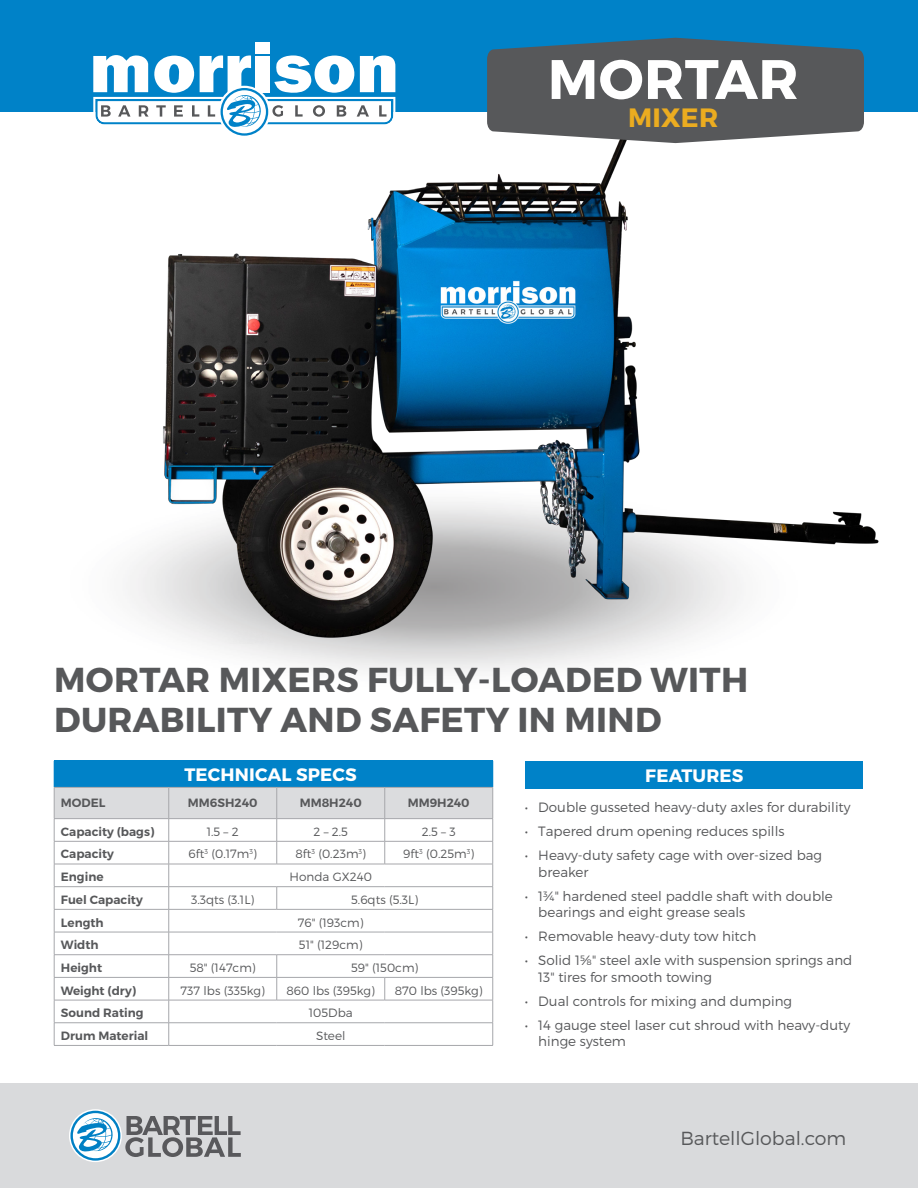
<style>
.page{position:relative;width:918px;height:1188px;background:#fff}
.page>*{position:absolute;margin:0;border:0;box-sizing:border-box;transform-origin:0 0}
.SPEC_SHEET_-_title{font:700 55.5px "Montserrat";letter-spacing:.01em;color:#fff}
.SPEC_SHEET_-_head{font:700 34.5px/39.8px "Montserrat";letter-spacing:.01em;color:#57585a}
.SPEC_SHEET_-_subtitl{font:700 26.55px "Montserrat";letter-spacing:.01em;color:#ebac20}
.SPEC_SHEET_-_head-2{font:300 18.9px "Montserrat";color:#57585a}
.t1{font:700 18px "Montserrat";letter-spacing:.01em;color:#fff}
.t2{font:300 13.5px/16.5px "Montserrat";color:#57585a}
.SPECS_TABLE_2{font:300 12px "Montserrat";color:#57585a}
.SPECS_TABLE_-_1{font:600 12px "Montserrat";color:#57585a}
</style>
<div class="page">
<img style="left:148px;top:143px;width:731px;height:501px">
<div style="left:0;top:0;width:918px;height:112px;background:#0082c8"></div>
<svg style="left:487px;top:38px;width:377px;height:105px;background:#5b6369"></svg>
<hr style="left:54px;top:760px;width:115px;height:1px;background:#0082c8">
<hr style="left:169px;top:760px;width:108px;height:1px;background:#0082c8">
<hr style="left:277px;top:760px;width:108px;height:1px;background:#0082c8">
<hr style="left:385px;top:760px;width:108px;height:1px;background:#0082c8">
<svg style="left:54px;top:761px;width:439px;height:284px"></svg>
<hr style="left:54px;top:1045px;width:115px;height:1px;background:#a6a7ab">
<hr style="left:169px;top:1045px;width:108px;height:1px;background:#a6a7ab">
<hr style="left:277px;top:1045px;width:108px;height:1px;background:#a6a7ab">
<hr style="left:385px;top:1045px;width:108px;height:1px;background:#a6a7ab">
<div style="left:0;top:1083px;width:918px;height:105px;background:#d9dadc"></div>
<svg style="left:70px;top:1111px;width:171px;height:50px"></svg>
<div style="left:256px;top:42px;width:14px;height:12px;background:#fff"></div>
<svg style="left:93px;top:55px;width:302px;height:81px"></svg>
<div style="left:526px;top:761px;width:337px;height:28px;background:#0082c8"></div>
<p class="SPEC_SHEET_-_title" style="left:548px;top:45px;width:252px">MORTAR</p>
<p class="SPEC_SHEET_-_subtitl" style="left:628px;top:102px;width:92px">MIXER</p>
<p class="SPEC_SHEET_-_head" style="left:54px;top:661px;width:696px">MORTAR MIXERS FULLY-LOADED WITH<br>DURABILITY AND SAFETY IN MIND</p>
<p class="t1" style="left:184px;top:764px;width:174px">TECHNICAL SPECS</p>
<p class="SPECS_TABLE_-_1" style="left:61px;top:796px;width:46px">MODEL</p>
<p class="SPECS_TABLE_-_1" style="left:188px;top:796px;width:71px">MM6SH240</p>
<p class="SPECS_TABLE_-_1" style="left:300px;top:796px;width:64px">MM8H240</p>
<p class="SPECS_TABLE_-_1" style="left:408px;top:796px;width:63px">MM9H240</p>
<p class="SPECS_TABLE_-_1" style="left:61px;top:824px;width:95px">Capacity (bags)</p>
<p class="SPECS_TABLE_2" style="left:207px;top:824px;width:34px">1.5 – 2</p>
<p class="SPECS_TABLE_2" style="left:313px;top:824px;width:36px">2 – 2.5</p>
<p class="SPECS_TABLE_2" style="left:422px;top:824px;width:33px">2.5 – 3</p>
<p class="SPECS_TABLE_-_1" style="left:61px;top:847px;width:55px">Capacity</p>
<p class="SPECS_TABLE_2" style="left:189px;top:847px;width:70px">6ft<sup>3</sup> (0.17m<sup>3</sup> )</p>
<p class="SPECS_TABLE_2" style="left:295px;top:847px;width:72px">8ft<sup>3</sup> (0.23 m<sup>3</sup> )</p>
<p class="SPECS_TABLE_2" style="left:403px;top:847px;width:72px">9ft<sup>3</sup> (0.25m<sup>3</sup> )</p>
<p class="SPECS_TABLE_-_1" style="left:61px;top:869px;width:44px">Engine</p>
<p class="SPECS_TABLE_2" style="left:290px;top:870px;width:84px">Honda GX240</p>
<p class="SPECS_TABLE_-_1" style="left:61px;top:892px;width:83px">Fuel Capacity</p>
<p class="SPECS_TABLE_2" style="left:191px;top:892px;width:65px">3.3qts (3.1L)</p>
<p class="SPECS_TABLE_2" style="left:351px;top:892px;width:69px">5.6qts (5.3 L)</p>
<p class="SPECS_TABLE_-_1" style="left:61px;top:915px;width:44px">Length</p>
<p class="SPECS_TABLE_2" style="left:298px;top:915px;width:67px">76" (193cm)</p>
<p class="SPECS_TABLE_-_1" style="left:61px;top:938px;width:39px">Width</p>
<p class="SPECS_TABLE_2" style="left:299px;top:938px;width:65px">51" (129cm)</p>
<p class="SPECS_TABLE_-_1" style="left:61px;top:960px;width:43px">Height</p>
<p class="SPECS_TABLE_2" style="left:190px;top:960px;width:67px">58" (147cm)</p>
<p class="SPECS_TABLE_2" style="left:351px;top:960px;width:69px">59" (150cm)</p>
<p class="SPECS_TABLE_-_1" style="left:61px;top:983px;width:77px">Weight (dry)</p>
<p class="SPECS_TABLE_2" style="left:181px;top:983px;width:86px">737 lbs (335kg)</p>
<p class="SPECS_TABLE_2" style="left:287px;top:983px;width:90px">860 lbs (395kg)</p>
<p class="SPECS_TABLE_2" style="left:395px;top:983px;width:89px">870 lbs (395kg)</p>
<p class="SPECS_TABLE_-_1" style="left:61px;top:1006px;width:84px">Sound Rating</p>
<p class="SPECS_TABLE_2" style="left:309px;top:1006px;width:45px">105Dba</p>
<p class="SPECS_TABLE_-_1" style="left:61px;top:1028px;width:89px">Drum Material</p>
<p class="SPECS_TABLE_2" style="left:316px;top:1028px;width:31px">Steel</p>
<p class="t1" style="left:645px;top:765px;width:100px">FEATURES</p>
<p class="t2" style="left:525px;top:799px;width:327px">• Double gusseted heavy-duty axles for durability</p>
<p class="t2" style="left:525px;top:823px;width:261px">• Tapered drum opening reduces spills</p>
<p class="t2" style="left:538px;top:847px;width:285px;text-indent:-14px">• Heavy-duty safety cage with over-sized bag breaker</p>
<p class="t2" style="left:538px;top:887px;width:296px;text-indent:-14px">• 13/4" hardened steel paddle shaft with double bearings and eight grease seals</p>
<p class="t2" style="left:525px;top:928px;width:233px">• Removable heavy-duty tow hitch</p>
<p class="t2" style="left:538px;top:952px;width:316px;text-indent:-14px">• Solid 15/8" steel axle with suspension springs and<br>13" tires for smooth towing</p>
<p class="t2" style="left:525px;top:993px;width:269px">• Dual controls for mixing and dumping</p>
<p class="t2" style="left:538px;top:1017px;width:313px;text-indent:-14px">• 14 gauge steel laser cut shroud with heavy-duty hinge system</p>
<p class="SPEC_SHEET_-_head-2" style="left:680px;top:1127px;width:167px">BartellGlobal.com</p>
</div>
